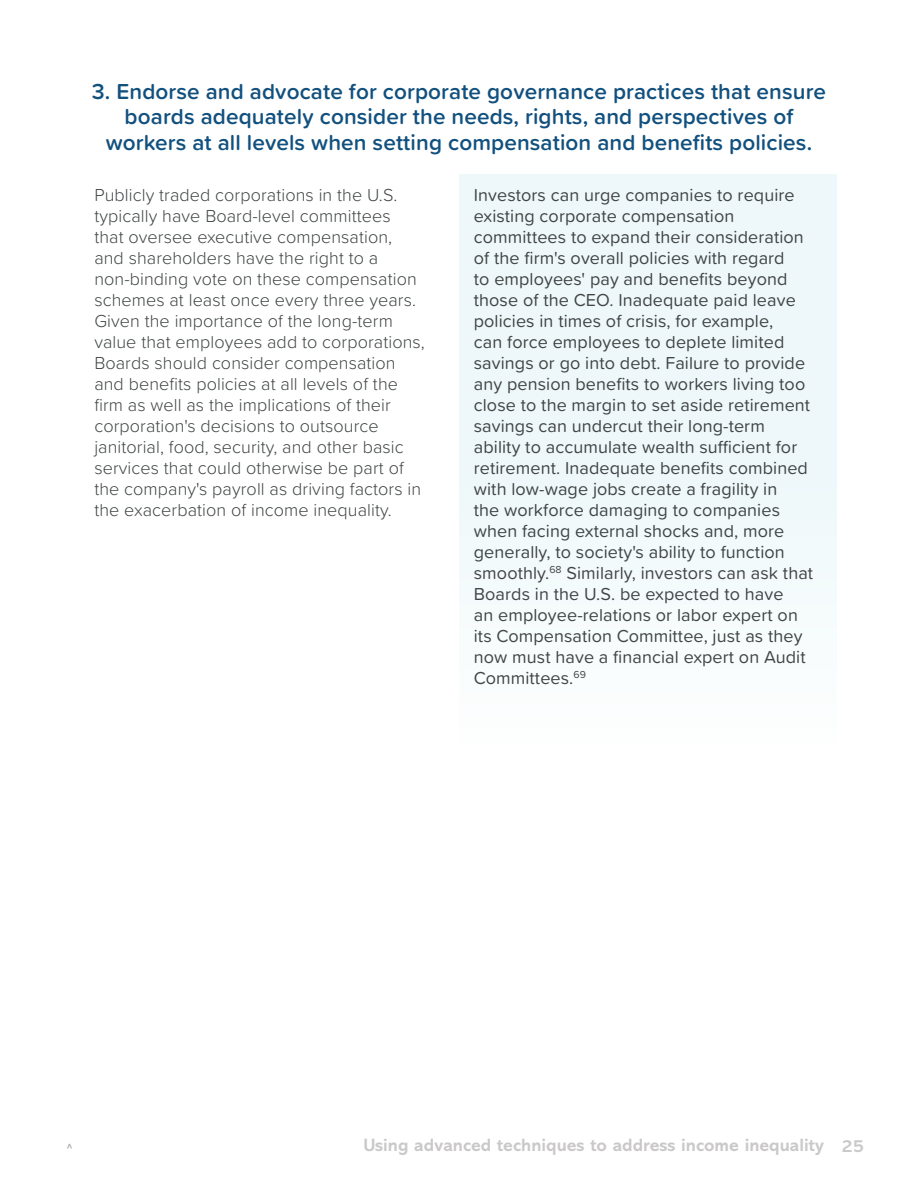
<style>
.page{position:relative;width:918px;height:1188px;background:#fff}
.page>*{position:absolute;margin:0;border:0;box-sizing:border-box;transform-origin:0 0}
.TIIP-BODY_TITLE_11-2{font:600 22.5px/25.5px "Proxima Soft";letter-spacing:.005em;color:#12507e;text-align:center}
.BODY-TIIP-2-8-21{font:18px/21px "Proxima Soft";letter-spacing:.005em;color:#414545}
.BODY-TIIP-2-8-21-2{font:300 18px/21px "Proxima Soft";letter-spacing:.005em;color:#414545}
.Box_Header_Text{font:700 18px "Abadi MT Pro";color:#cac8c8}
.Box_Header_Text-2{font:700 12px "Abadi MT Pro";color:#a4a2a3}
</style>
<div class="page">
<div style="left:459px;top:174px;width:378px;height:568px;background:linear-gradient(to right,#f2f9fb,#f2f9fb)"></div>
<p class="TIIP-BODY_TITLE_11-2" style="left:92px;top:78px;width:736px">3. Endorse and advocate for corporate governance practices that ensure boards adequately consider the needs, rights, and perspectives of workers at all levels when setting compensation and benefits policies.</p>
<p class="BODY-TIIP-2-8-21-2" style="left:94px;top:183px;width:332px">Publicly traded corporations in the U.S. typically have Board-level committees<br>that oversee executive compensation, and shareholders have the right to a non-binding vote on these compensation schemes at least once every three years.<br>Given the importance of the long-term value that employees add to corporations, Boards should consider compensation and benefits policies at all levels of the firm as well as the implications of their corporation's decisions to outsource janitorial, food, security, and other basic services that could otherwise be part of the company's payroll as driving factors in the exacerbation of income inequality.</p>
<p class="BODY-TIIP-2-8-21" style="left:474px;top:183px;width:341px">Investors can urge companies to require existing corporate compensation committees to expand their consideration of the firm's overall policies with regard<br>to employees' pay and benefits beyond those of the CEO. Inadequate paid leave policies in times of crisis, for example,<br>can force employees to deplete limited savings or go into debt. Failure to provide any pension benefits to workers living too close to the margin to set aside retirement savings can undercut their long-term ability to accumulate wealth sufficient for retirement. Inadequate benefits combined with low-wage jobs create a fragility in<br>the workforce damaging to companies when facing external shocks and, more generally, to society's ability to function smoothly.<sup>68</sup> Similarly, investors can ask that Boards in the U.S. be expected to have<br>an employee-relations or labor expert on its Compensation Committee, just as they now must have a financial expert on Audit Committees.<sup>69</sup></p>
<p class="Box_Header_Text-2" style="left:67px;top:1141px;width:7px">^</p>
<p class="Box_Header_Text" style="left:364px;top:1134px;width:462px">Using advanced techniques to address income inequality</p>
<p class="Box_Header_Text" style="left:842px;top:1136px;width:24px">25</p>
</div>
